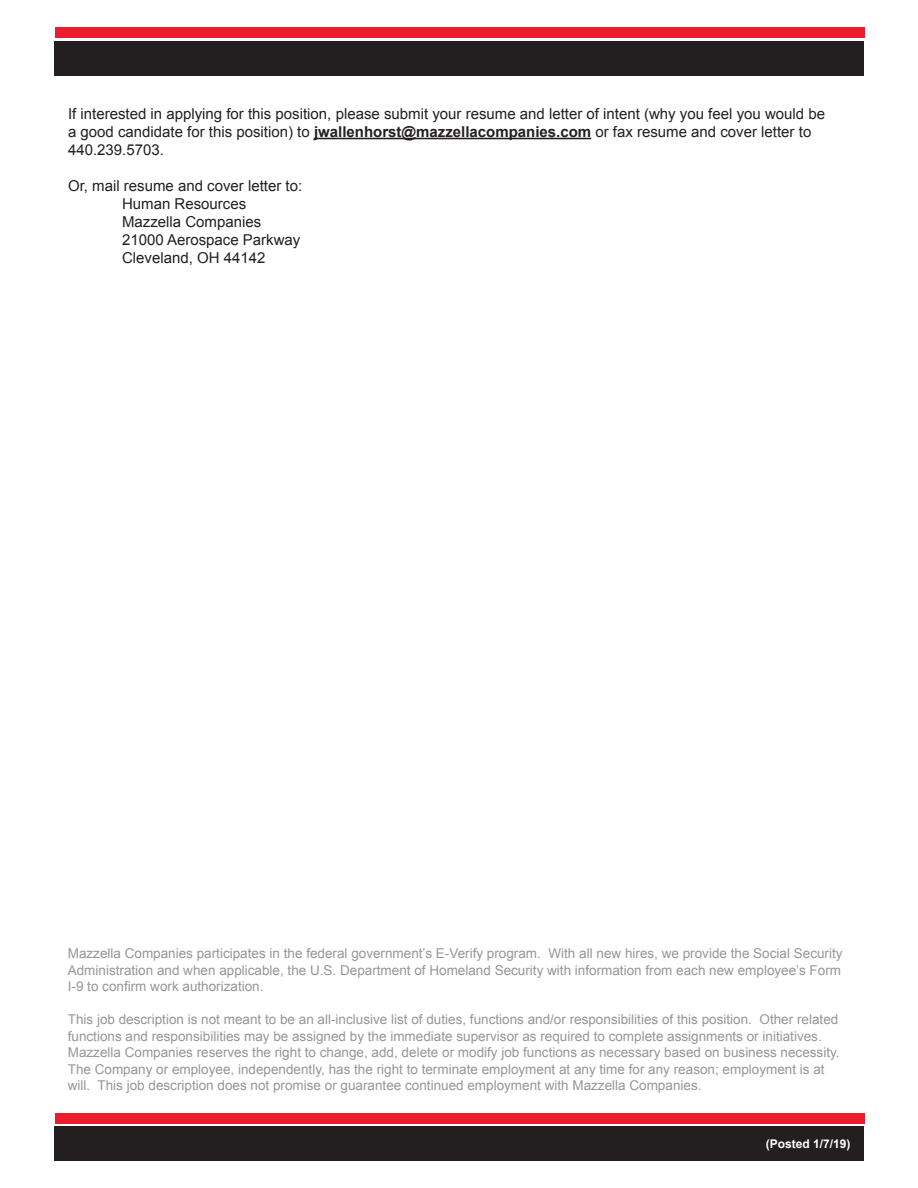
<style>
.page{position:relative;width:918px;height:1188px;background:#fff}
.page>*{position:absolute;margin:0;border:0;box-sizing:border-box;transform-origin:0 0}
.t1{font:15px/18px "Arial";color:#231f20}
.t2{font:13.5px/16.5px "Arial";color:#949698;text-align:justify}
.t3{font:700 12px "Arial";color:#fff}
.s1{font-weight:700}
</style>
<div class="page">
<div style="left:54px;top:1126px;width:810px;height:35px;background:#231f20"></div>
<div style="left:55px;top:1113px;width:810px;height:10px;background:#ea1c2d"></div>
<hr style="left:314px;top:138px;width:277px;height:1px;background:#231f20">
<div style="left:54px;top:41px;width:810px;height:34px;background:#231f20"></div>
<div style="left:55px;top:27px;width:810px;height:11px;background:#ea1c2d"></div>
<p class="t1" style="left:68px;top:105px;width:759px">If interested in applying for this position, please submit your resume and letter of intent (why you feel you would be a good candidate for this position) to <span class="s1">jwallenhorst@mazzellacompanies.com</span> or fax resume and cover letter to<br>440.239.5703.</p>
<p class="t1" style="left:68px;top:177px;width:236px">Or, mail resume and cover letter to:</p>
<p class="t1" style="left:122px;top:195px;width:126px">Human Resources</p>
<p class="t1" style="left:122px;top:213px;width:141px">Mazzella Companies</p>
<p class="t1" style="left:122px;top:231px;width:180px">21000 Aerospace Parkway</p>
<p class="t1" style="left:122px;top:249px;width:145px">Cleveland, OH 44142</p>
<p class="t2" style="left:68px;top:945px;width:776px">Mazzella Companies participates in the federal government’s E-Verify program. With all new hires, we provide the Social Security Administration and when applicable, the U.S. Department of Homeland Security with information from each new employee’s Form I-9 to confirm work authorization.</p>
<p class="t2" style="left:68px;top:1011px;width:773px;text-align:left">This job description is not meant to be an all-inclusive list of duties, functions and/or responsibilities of this position. Other related functions and responsibilities may be assigned by the immediate supervisor as required to complete assignments or initiatives.<br>Mazzella Companies reserves the right to change, add, delete or modify job functions as necessary based on business necessity.<br>The Company or employee, independently, has the right to terminate employment at any time for any reason; employment is at will. This job description does not promise or guarantee continued employment with Mazzella Companies.</p>
<p class="t3" style="left:766px;top:1136px;width:86px">(Posted 1/7/19)</p>
</div>
